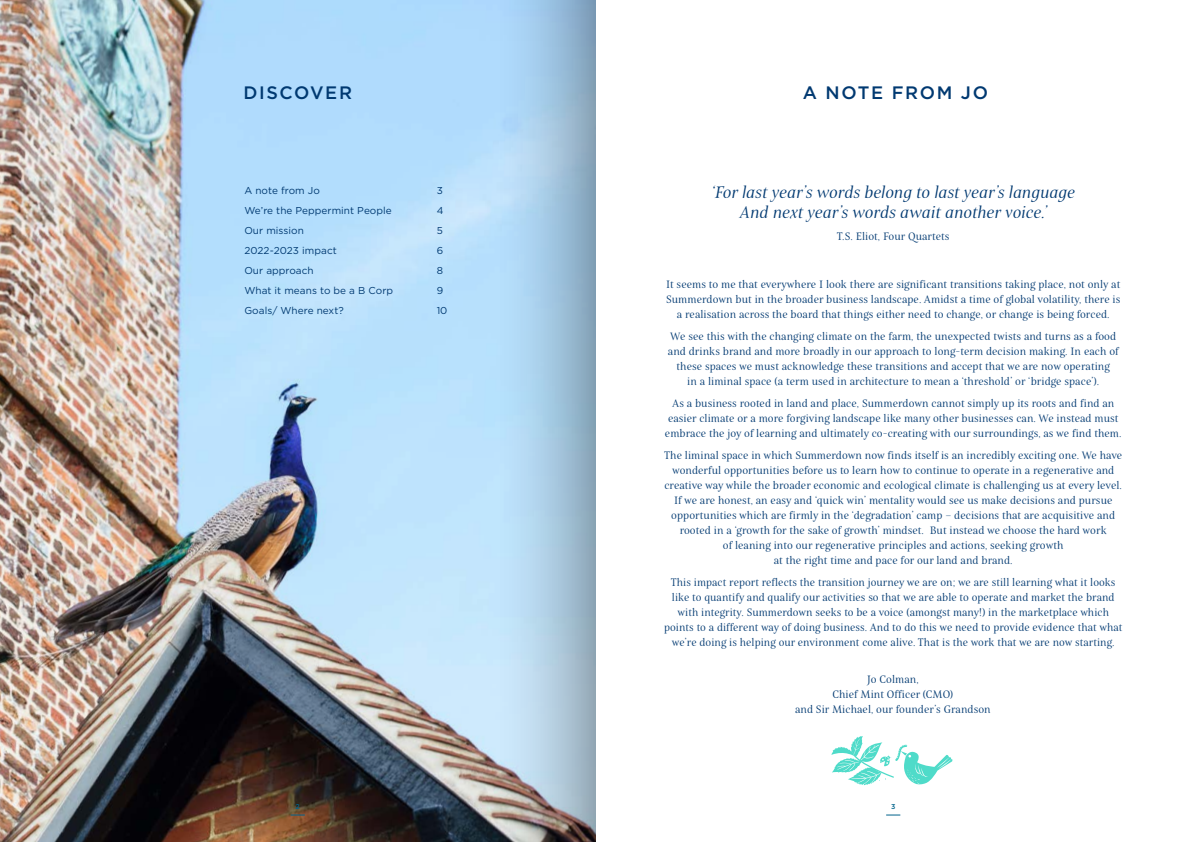
<style>
.page{position:relative;width:1191px;height:842px;background:#fff}
.page>*{position:absolute;margin:0;border:0;box-sizing:border-box;transform-origin:0 0}
.t1{font:500 18px "Gotham";letter-spacing:.09em;color:#003971}
.t2{font:17px/20px "Belda Nor Boo It";letter-spacing:.005em;color:#003971;text-align:center}
.t3{font:11px/15px "Belda Nor Boo";letter-spacing:.005em;color:#003971;text-align:center}
.t4{font:10px/20.1px "Gotham";letter-spacing:.005em;color:#003971}
.t5{font:500 7px "Gotham";color:#00638b}
</style>
<div class="page">
<img style="left:0;top:0;width:488px;height:842px">
<svg style="left:831px;top:736px;width:122px;height:49px"></svg>
<svg style="left:291px;top:815px;width:14px;height:1px"></svg>
<svg style="left:886px;top:815px;width:14px;height:1px"></svg>
<svg style="left:488px;top:0;width:107px;height:842px;background:#a8c7dd"></svg>
<h1 class="t1" style="left:243px;top:81px;width:110px">DISCOVER</h1>
<p class="t4" style="left:244px;top:180px;width:150px">A note from Jo<br>We’re the Peppermint People<br>Our mission<br>2022-2023 impact<br>Our approach<br>What it means to be a B Corp<br>Goals/ Where next?</p>
<p class="t4" style="left:437px;top:180px;width:12px">3<br>4<br>5<br>6<br>8<br>9<br>10</p>
<h1 class="t1" style="left:802px;top:81px;width:187px">A NOTE FROM JO</h1>
<h2 class="t2" style="left:711px;top:182px;width:365px">‘For last year’s words belong to last year’s language<br>And next year’s words await another voice.’</h2>
<p class="t3" style="left:837px;top:229px;width:114px">T.S. Eliot, Four Quartets</p>
<p class="t3" style="left:666px;top:277px;width:456px">It seems to me that everywhere I look there are significant transitions taking place, not only at<br>Summerdown but in the broader business landscape. Amidst a time of global volatility, there is a realisation across the board that things either need to change, or change is being forced.</p>
<p class="t3" style="left:668px;top:329px;width:452px">We see this with the changing climate on the farm, the unexpected twists and turns as a food and drinks brand and more broadly in our approach to long-term decision making. In each of these spaces we must acknowledge these transitions and accept that we are now operating<br>in a liminal space (a term used in architecture to mean a ‘threshold’ or ‘bridge space’).</p>
<p class="t3" style="left:665px;top:396px;width:458px">As a business rooted in land and place, Summerdown cannot simply up its roots and find an easier climate or a more forgiving landscape like many other businesses can. We instead must embrace the joy of learning and ultimately co-creating with our surroundings, as we find them.</p>
<p class="t3" style="left:664px;top:448px;width:459px">The liminal space in which Summerdown now finds itself is an incredibly exciting one. We have wonderful opportunities before us to learn how to continue to operate in a regenerative and creative way while the broader economic and ecological climate is challenging us at every level.<br>If we are honest, an easy and ‘quick win’ mentality would see us make decisions and pursue opportunities which are firmly in the ‘degradation’ camp – decisions that are acquisitive and rooted in a ‘growth for the sake of growth’ mindset. But instead we choose the hard work<br>of leaning into our regenerative principles and actions, seeking growth<br>at the right time and pace for our land and brand.</p>
<p class="t3" style="left:664px;top:575px;width:460px">This impact report reflects the transition journey we are on; we are still learning what it looks like to quantify and qualify our activities so that we are able to operate and market the brand with integrity. Summerdown seeks to be a voice (amongst many!) in the marketplace which points to a different way of doing business. And to do this we need to provide evidence that what we’re doing is helping our environment come alive. That is the work that we are now starting.</p>
<p class="t3" style="left:795px;top:671px;width:197px">Jo Colman,<br>Chief Mint Officer (CMO)<br>and Sir Michael, our founder’s Grandson</p>
<p class="t5" style="left:295px;top:802px;width:6px">2</p>
<p class="t5" style="left:891px;top:802px;width:6px">3</p>
</div>
